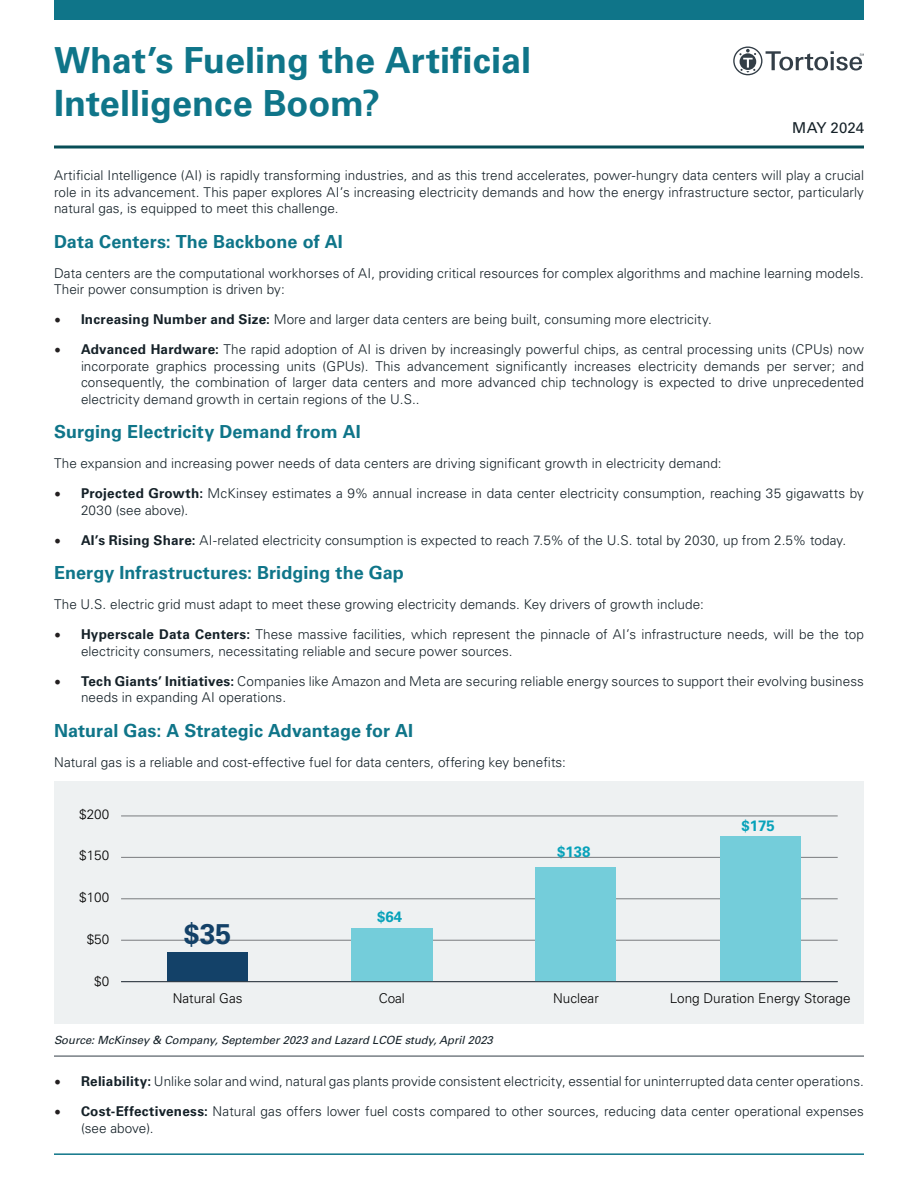
<style>
.page{position:relative;width:918px;height:1188px;background:#fff}
.page>*{position:absolute;margin:0;border:0;box-sizing:border-box;transform-origin:0 0}
.t1{font:700 36px/43.2px "Univers LT Std";color:#0f7589}
.t2{font:700 28.5px "Univers LT Std";color:#134168}
.t3{font:700 18px "Univers LT Std";letter-spacing:.005em;color:#0f7589}
.t4{font:700 15px "Univers LT Std";color:#08a2ba}
.t5{font:15px "Univers LT Std";letter-spacing:.005em;color:#152128}
.t6{font:300 13.5px/16.5px "Univers LT Std";letter-spacing:.005em;color:#152128}
.t7{font:300 13.5px "Univers LT Std";color:#000}
.t8{font:italic 11.25px "Univers LT Std";color:#152128}
.s1{font-family:"Minion Pro";font-weight:400;font-size:18px;color:#231f20}
.s2{font-weight:700}
</style>
<div class="page">
<hr style="left:54px;top:1153px;width:810px;height:2px;background:#0f7589">
<hr style="left:54px;top:1056px;width:810px;height:1px;background:#333e47">
<hr style="left:54px;top:146px;width:810px;height:2px;background:#084e57">
<div style="left:54px;top:781px;width:810px;height:243px;background:#eef1f2"></div>
<hr style="left:121px;top:816px;width:717px;height:1px;background:#797b7e">
<hr style="left:121px;top:940px;width:717px;height:1px;background:#797b7e">
<hr style="left:121px;top:899px;width:717px;height:1px;background:#797b7e">
<hr style="left:121px;top:857px;width:717px;height:1px;background:#797b7e">
<div style="left:167px;top:952px;width:81px;height:30px;background:#134168"></div>
<div style="left:720px;top:837px;width:81px;height:145px;background:#74cdda"></div>
<div style="left:535px;top:867px;width:81px;height:115px;background:#74cdda"></div>
<div style="left:351px;top:929px;width:81px;height:53px;background:#74cdda"></div>
<hr style="left:121px;top:981px;width:717px;height:1px;background:#333e47">
<svg style="left:733px;top:46px;width:131px;height:29px"></svg>
<div style="left:54px;top:0;width:810px;height:19px;background:#0f7589"></div>
<h1 class="t1" style="left:54px;top:39px;width:479px">What’s Fueling the Artificial<br>Intelligence Boom?</h1>
<p class="t5" style="left:792px;top:119px;width:73px">MAY 2024</p>
<p class="t6" style="left:54px;top:167px;width:812px;text-align:justify">Artificial Intelligence (AI) is rapidly transforming industries, and as this trend accelerates, power-hungry data centers will play a crucial role in its advancement. This paper explores AI’s increasing electricity demands and how the energy infrastructure sector, particularly natural gas, is equipped to meet this challenge.</p>
<h3 class="t3" style="left:54px;top:231px;width:290px">Data Centers: The Backbone of AI</h3>
<p class="t6" style="left:54px;top:265px;width:812px">Data centers are the computational workhorses of AI, providing critical resources for complex algorithms and machine learning models.<br>Their power consumption is driven by:</p>
<p class="t6" style="left:54px;top:311px;width:660px"><span class="s1">•</span> <span class="s2">Increasing Number and Size:</span> More and larger data centers are being built, consuming more electricity.</p>
<p class="t6" style="left:81px;top:341px;width:784px;text-align:justify;text-indent:-27px"><span class="s1">•</span> <span class="s2">Advanced Hardware:</span> The rapid adoption of AI is driven by increasingly powerful chips, as central processing units (CPUs) now incorporate graphics processing units (GPUs). This advancement significantly increases electricity demands per server; and consequently, the combination of larger data centers and more advanced chip technology is expected to drive unprecedented electricity demand growth in certain regions of the U.S..</p>
<h3 class="t3" style="left:54px;top:422px;width:308px">Surging Electricity Demand from AI</h3>
<p class="t6" style="left:54px;top:455px;width:669px">The expansion and increasing power needs of data centers are driving significant growth in electricity demand:</p>
<p class="t6" style="left:81px;top:485px;width:784px;text-indent:-27px"><span class="s1">•</span> <span class="s2">Projected Growth:</span> McKinsey estimates a 9% annual increase in data center electricity consumption, reaching 35 gigawatts by<br>2030 (see above).</p>
<p class="t6" style="left:54px;top:532px;width:794px"><span class="s1">•</span> <span class="s2">AI’s Rising Share:</span> AI-related electricity consumption is expected to reach 7.5% of the U.S. total by 2030, up from 2.5% today.</p>
<h3 class="t3" style="left:54px;top:563px;width:351px">Energy Infrastructures: Bridging the Gap</h3>
<p class="t6" style="left:54px;top:596px;width:651px">The U.S. electric grid must adapt to meet these growing electricity demands. Key drivers of growth include:</p>
<p class="t6" style="left:81px;top:626px;width:784px;text-indent:-27px"><span class="s1">•</span> <span class="s2">Hyperscale Data Centers:</span> These massive facilities, which represent the pinnacle of AI’s infrastructure needs, will be the top electricity consumers, necessitating reliable and secure power sources.</p>
<p class="t6" style="left:81px;top:673px;width:784px;text-indent:-27px"><span class="s1">•</span> <span class="s2">Tech Giants’ Initiatives:</span> Companies like Amazon and Meta are securing reliable energy sources to support their evolving business needs in expanding AI operations.</p>
<h3 class="t3" style="left:54px;top:720px;width:361px">Natural Gas: A Strategic Advantage for AI</h3>
<p class="t6" style="left:54px;top:754px;width:514px">Natural gas is a reliable and cost-effective fuel for data centers, offering key benefits:</p>
<p class="t7" style="left:79px;top:806px;width:32px">$200</p>
<p class="t7" style="left:79px;top:847px;width:32px">$150</p>
<p class="t7" style="left:79px;top:889px;width:32px">$100</p>
<p class="t7" style="left:87px;top:931px;width:24px">$50</p>
<p class="t7" style="left:94px;top:973px;width:17px">$0</p>
<h2 class="t2" style="left:184px;top:917px;width:49px">$35</h2>
<p class="t4" style="left:377px;top:907px;width:27px">$64</p>
<p class="t4" style="left:557px;top:843px;width:35px">$138</p>
<p class="t4" style="left:741px;top:817px;width:35px">$175</p>
<p class="t7" style="left:173px;top:991px;width:71px">Natural Gas</p>
<p class="t7" style="left:379px;top:991px;width:28px">Coal</p>
<p class="t7" style="left:553px;top:991px;width:47px">Nuclear</p>
<p class="t7" style="left:670px;top:991px;width:182px">Long Duration Energy Storage</p>
<p class="t8" style="left:54px;top:1034px;width:440px">Source: McKinsey &amp; Company, September 2023 and Lazard LCOE study, April 2023</p>
<p class="t6" style="left:54px;top:1073px;width:811px"><span class="s1">•</span> <span class="s2">Reliability:</span> Unlike solar and wind, natural gas plants provide consistent electricity, essential for uninterrupted data center operations.</p>
<p class="t6" style="left:81px;top:1103px;width:784px;text-indent:-27px"><span class="s1">•</span> <span class="s2">Cost-Effectiveness:</span> Natural gas offers lower fuel costs compared to other sources, reducing data center operational expenses (see above).</p>
</div>
